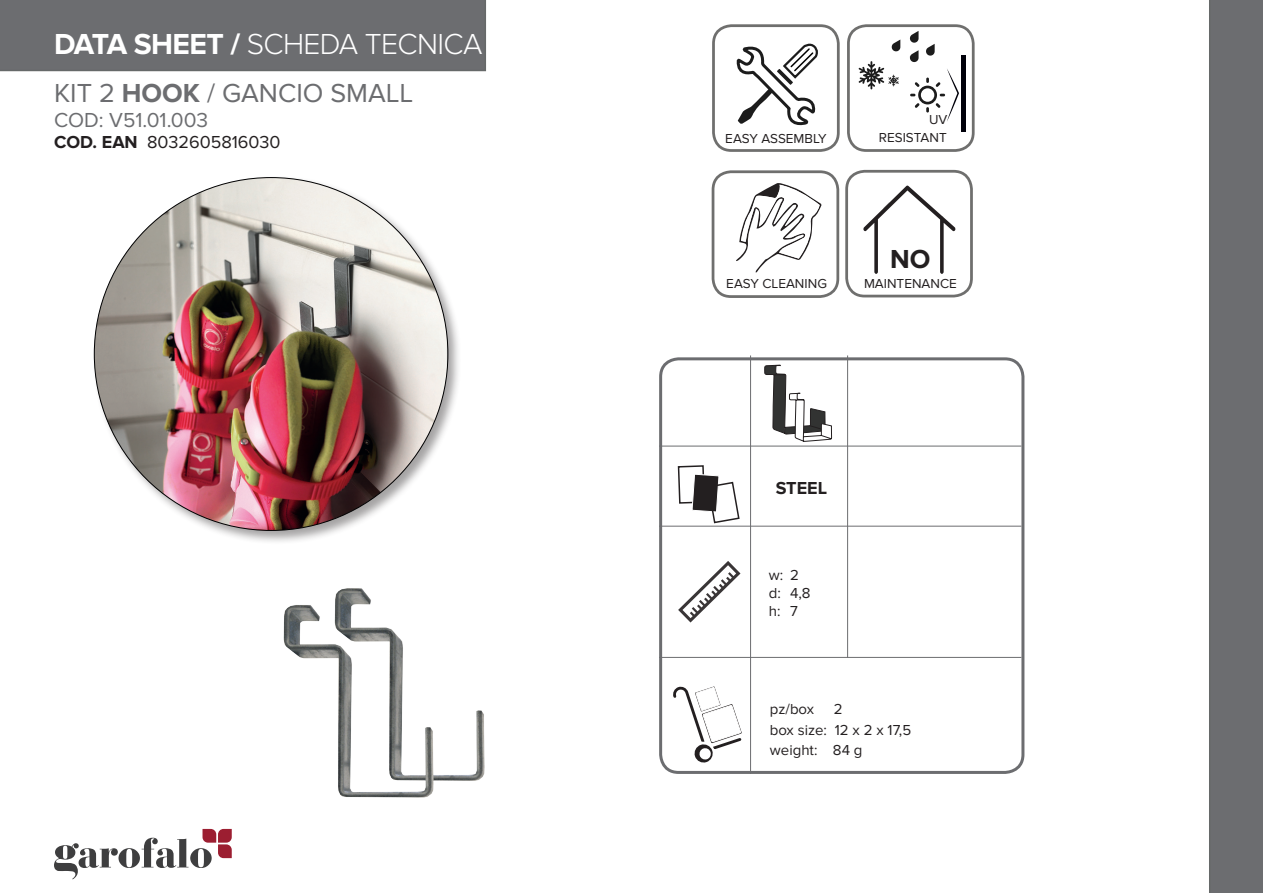
<style>
.page{position:relative;width:1263px;height:893px;background:#fff}
.page>*{position:absolute;margin:0;border:0;box-sizing:border-box;transform-origin:0 0}
.t1{font:300 30px "Proxima Nova";letter-spacing:-.02em;color:#fff}
.t2{font:27px "Proxima Nova";color:#6c6d70}
.t3{font:700 27px "Proxima Nova";color:#231f20}
.t4{font:21px "Proxima Nova";color:#6c6d70}
.t5{font:18px "Proxima Nova";color:#231f20}
.t6{font:700 18px "Proxima Nova";color:#231f20}
.t7{font:15px "Proxima Nova";color:#231f20}
.t8{font:13.5px "Proxima Nova";color:#231f20}
.s1{font-weight:700}
</style>
<div class="page">
<div style="left:0;top:0;width:486px;height:71px;background:#6c6d70"></div>
<svg style="left:54px;top:829px;width:178px;height:50px"></svg>
<div style="left:1209px;top:0;width:54px;height:893px;background:#6c6d70"></div>
<img style="left:283px;top:588px;width:202px;height:210px">
<div style="left:92px;top:175px;width:370px;height:369px;background:#231f20;opacity:.41"></div>
<img style="left:94px;top:178px;width:353px;height:352px">
<div style="left:659px;top:357px;width:365px;height:417px;border:3px solid #6c6d70;border-radius:18px"></div>
<svg style="left:678px;top:561px;width:62px;height:61px"></svg>
<svg style="left:677px;top:465px;width:63px;height:59px"></svg>
<svg style="left:673px;top:686px;width:69px;height:77px"></svg>
<hr style="left:659px;top:526px;width:362px;height:1px;background:#6c6d70">
<hr style="left:659px;top:446px;width:362px;height:1px;background:#6c6d70">
<hr style="left:659px;top:657px;width:362px;height:1px;background:#6c6d70">
<hr style="left:750px;top:355px;width:1px;height:419px;background:#6c6d70">
<hr style="left:847px;top:355px;width:1px;height:303px;background:#6c6d70">
<svg style="left:764px;top:365px;width:68px;height:77px"></svg>
<div style="left:712px;top:24px;width:128px;height:128px;border:3px solid #6f6f6e;border-radius:18px"></div>
<div style="left:847px;top:24px;width:127px;height:128px;border:3px solid #6f6f6e;border-radius:18px"></div>
<div style="left:960px;top:55px;width:5px;height:77px;background:#00000a"></div>
<svg style="left:859px;top:61px;width:40px;height:28px"></svg>
<svg style="left:910px;top:69px;width:49px;height:52px"></svg>
<svg style="left:910px;top:31px;width:8px;height:12px"></svg>
<svg style="left:892px;top:40px;width:8px;height:11px"></svg>
<svg style="left:910px;top:50px;width:8px;height:12px"></svg>
<svg style="left:926px;top:44px;width:9px;height:12px"></svg>
<div style="left:712px;top:170px;width:127px;height:128px;border:3px solid #6f6f6e;border-radius:18px"></div>
<svg style="left:734px;top:27px;width:95px;height:246px"></svg>
<div style="left:845px;top:170px;width:128px;height:127px;border:3px solid #6f6f6e;border-radius:18px"></div>
<svg style="left:863px;top:186px;width:93px;height:88px"></svg>
<h1 class="t1" style="left:54px;top:27px;width:430px"><span class="s1">DATA SHEET /</span> SCHEDA TECNICA</h1>
<p class="t2" style="left:54px;top:77px;width:361px">KIT 2 <span class="s1">HOOK</span> / GANCIO SMALL</p>
<p class="t4" style="left:54px;top:108px;width:156px">COD: V51.01.003</p>
<p class="t5" style="left:54px;top:132px;width:228px"><span class="s1">COD. EAN</span> 8032605816030</p>
<p class="t8" style="left:929px;top:112px;width:20px">UV</p>
<p class="t8" style="left:725px;top:131px;width:103px">EASY ASSEMBLY</p>
<p class="t8" style="left:879px;top:130px;width:69px">RESISTANT</p>
<p class="t8" style="left:726px;top:276px;width:102px">EASY CLEANING</p>
<p class="t3" style="left:890px;top:244px;width:42px">NO</p>
<p class="t8" style="left:864px;top:276px;width:94px">MAINTENANCE</p>
<p class="t6" style="left:776px;top:477px;width:53px">STEEL</p>
<p class="t7" style="left:769px;top:566px;width:16px">w:</p>
<p class="t7" style="left:769px;top:584px;width:14px">d:</p>
<p class="t7" style="left:769px;top:602px;width:13px">h:</p>
<p class="t7" style="left:790px;top:566px;width:10px">2</p>
<p class="t7" style="left:790px;top:584px;width:22px">4,8</p>
<p class="t7" style="left:790px;top:602px;width:9px">7</p>
<p class="t7" style="left:770px;top:700px;width:74px">pz/box 2</p>
<p class="t7" style="left:770px;top:722px;width:143px">box size: 12 x 2 x 17,5</p>
<p class="t7" style="left:770px;top:741px;width:94px">weight: 84 g</p>
</div>
